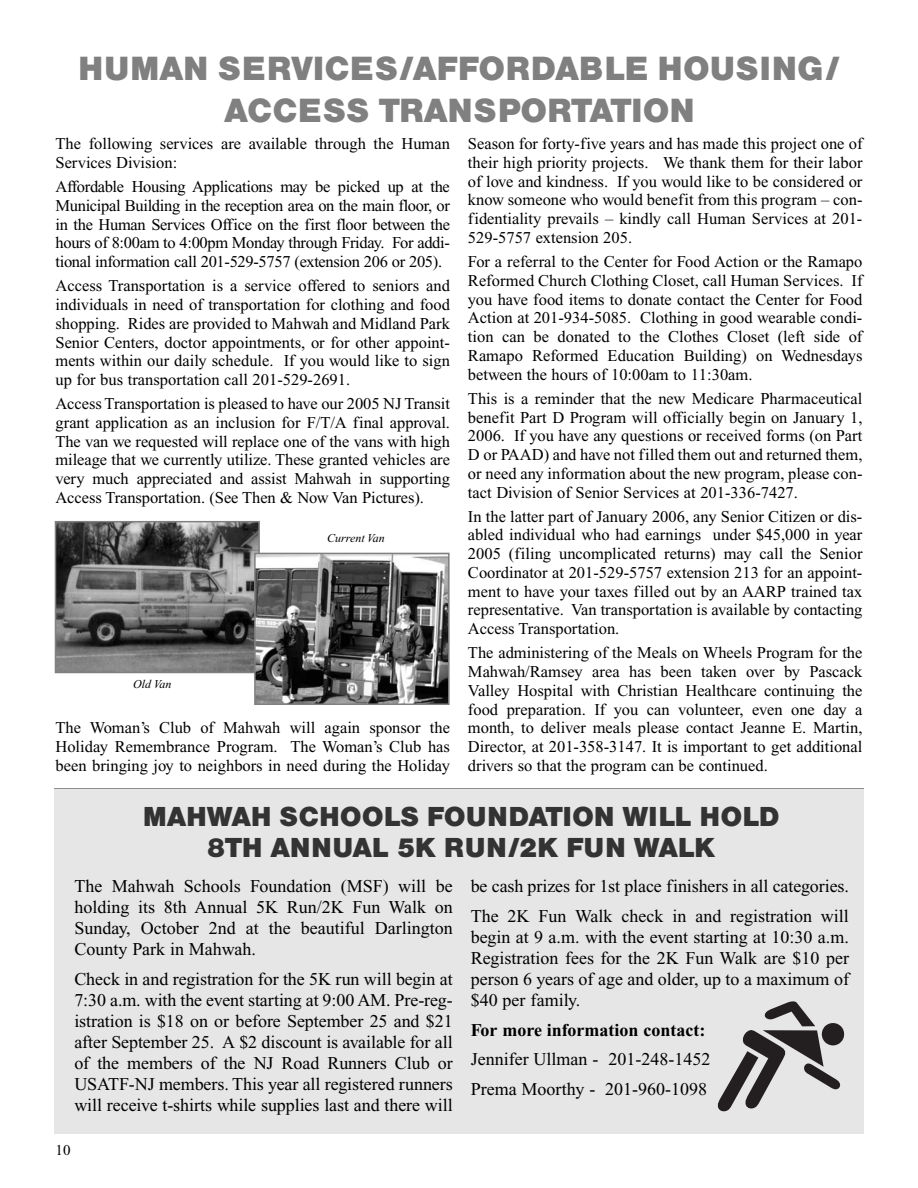
<style>
.page{position:relative;width:918px;height:1188px;background:#fff}
.page>*{position:absolute;margin:0;border:0;box-sizing:border-box;transform-origin:0 0}
.t1{font:700 33px/42px "Helvetica BQ";letter-spacing:.04em;color:#808080;text-align:center}
.t2{font:700 27px/31.5px "Helvetica BQ";letter-spacing:.02em;color:#333;text-align:center}
.t3{font:18px/21px "Times New Roman";color:#000;text-align:justify}
.t4{font:700 18px "Times New Roman";color:#000}
.t5{font:16.5px/18.8px "Times New Roman";color:#000;text-align:justify}
.t6{font:15px "Times New Roman";color:#000}
.t7{font:italic 12px "Times New Roman";color:#000}
</style>
<div class="page">
<img style="left:58px;top:524px;width:199px;height:28px">
<div style="left:55px;top:521px;width:205px;height:152px;border:2px solid #808080"></div>
<svg style="left:54px;top:552px;width:810px;height:238px"></svg>
<div style="left:54px;top:790px;width:809px;height:344px;background:#e6e6e6"></div>
<svg style="left:718px;top:1001px;width:126px;height:110px"></svg>
<h1 class="t1" style="left:78px;top:50px;width:763px">HUMAN SERVICES/AFFORDABLE HOUSING/<br>ACCESS TRANSPORTATION</h1>
<p class="t5" style="left:55px;top:136px;width:396px">The following services are available through the Human<br>Services Division:</p>
<p class="t5" style="left:55px;top:179px;width:396px">Affordable Housing Applications may be picked up at the Municipal Building in the reception area on the main floor, or in the Human Services Office on the first floor between the hours of 8:00am to 4:00pm Monday through Friday. For addi&shy;tional information call 201-529-5757 (extension 206 or 205).</p>
<p class="t5" style="left:55px;top:278px;width:396px">Access Transportation is a service offered to seniors and individuals in need of transportation for clothing and food shopping. Rides are provided to Mahwah and Midland Park Senior Centers, doctor appointments, or for other appoint&shy;ments within our daily schedule. If you would like to sign up for bus transportation call 201-529-2691.</p>
<p class="t5" style="left:55px;top:396px;width:396px">Access Transportation is pleased to have our 2005 NJ Transit grant application as an inclusion for F/T/A final approval.<br>The van we requested will replace one of the vans with high mileage that we currently utilize. These granted vehicles are very much appreciated and assist Mahwah in supporting Access Transportation. (See Then &amp; Now Van Pictures).</p>
<p class="t7" style="left:133px;top:680px;width:40px">Old Van</p>
<p class="t7" style="left:327px;top:533px;width:59px">Current Van</p>
<p class="t5" style="left:55px;top:720px;width:396px">The Woman’s Club of Mahwah will again sponsor the Holiday Remembrance Program. The Woman’s Club has been bringing joy to neighbors in need during the Holiday</p>
<p class="t5" style="left:468px;top:136px;width:396px">Season for forty-five years and has made this project one of their high priority projects. We thank them for their labor of love and kindness. If you would like to be considered or know someone who would benefit from this program – con&shy;fidentiality prevails – kindly call Human Services at 201- 529-5757 extension 205.</p>
<p class="t5" style="left:468px;top:254px;width:396px">For a referral to the Center for Food Action or the Ramapo Reformed Church Clothing Closet, call Human Services. If you have food items to donate contact the Center for Food Action at 201-934-5085. Clothing in good wearable condi&shy;tion can be donated to the Clothes Closet (left side of Ramapo Reformed Education Building) on Wednesdays between the hours of 10:00am to 11:30am.</p>
<p class="t5" style="left:468px;top:390px;width:396px">This is a reminder that the new Medicare Pharmaceutical benefit Part D Program will officially begin on January 1, 2006. If you have any questions or received forms (on Part D or PAAD) and have not filled them out and returned them, or need any information about the new program, please con&shy;tact Division of Senior Services at 201-336-7427.</p>
<p class="t5" style="left:468px;top:508px;width:396px">In the latter part of January 2006, any Senior Citizen or dis&shy;abled individual who had earnings under $45,000 in year 2005 (filing uncomplicated returns) may call the Senior Coordinator at 201-529-5757 extension 213 for an appoint&shy;ment to have your taxes filled out by an AARP trained tax representative. Van transportation is available by contacting Access Transportation.</p>
<p class="t5" style="left:468px;top:645px;width:396px">The administering of the Meals on Wheels Program for the Mahwah/Ramsey area has been taken over by Pascack Valley Hospital with Christian Healthcare continuing the food preparation. If you can volunteer, even one day a month, to deliver meals please contact Jeanne E. Martin, Director, at 201-358-3147. It is important to get additional drivers so that the program can be continued.</p>
<h2 class="t2" style="left:143px;top:803px;width:637px">MAHWAH SCHOOLS FOUNDATION WILL HOLD<br>8TH ANNUAL 5K RUN/2K FUN WALK</h2>
<p class="t3" style="left:74px;top:877px;width:380px">The Mahwah Schools Foundation (MSF) will be holding its 8th Annual 5K Run/2K Fun Walk on Sunday, October 2nd at the beautiful Darlington County Park in Mahwah.</p>
<p class="t3" style="left:74px;top:970px;width:380px">Check in and registration for the 5K run will begin at 7:30 a.m. with the event starting at 9:00 AM. Pre-reg&shy;istration is $18 on or before September 25 and $21 after September 25. A $2 discount is available for all of the members of the NJ Road Runners Club or USATF-NJ members. This year all registered runners will receive t-shirts while supplies last and there will</p>
<p class="t3" style="left:471px;top:873px;width:380px;line-height:29.7px">be cash prizes for 1st place finishers in all categories.<br>The 2K Fun Walk check in and registration will</p>
<p class="t3" style="left:471px;top:928px;width:380px">begin at 9 a.m. with the event starting at 10:30 a.m.<br>Registration fees for the 2K Fun Walk are $10 per person 6 years of age and older, up to a maximum of $40 per family.</p>
<p class="t4" style="left:471px;top:1024px;width:236px">For more information contact:</p>
<p class="t3" style="left:471px;top:1046px;width:241px;line-height:29.7px">Jennifer Ullman - 201-248-1452<br>Prema Moorthy - 201-960-1098</p>
<p class="t6" style="left:56px;top:1144px;width:16px">10</p>
</div>
